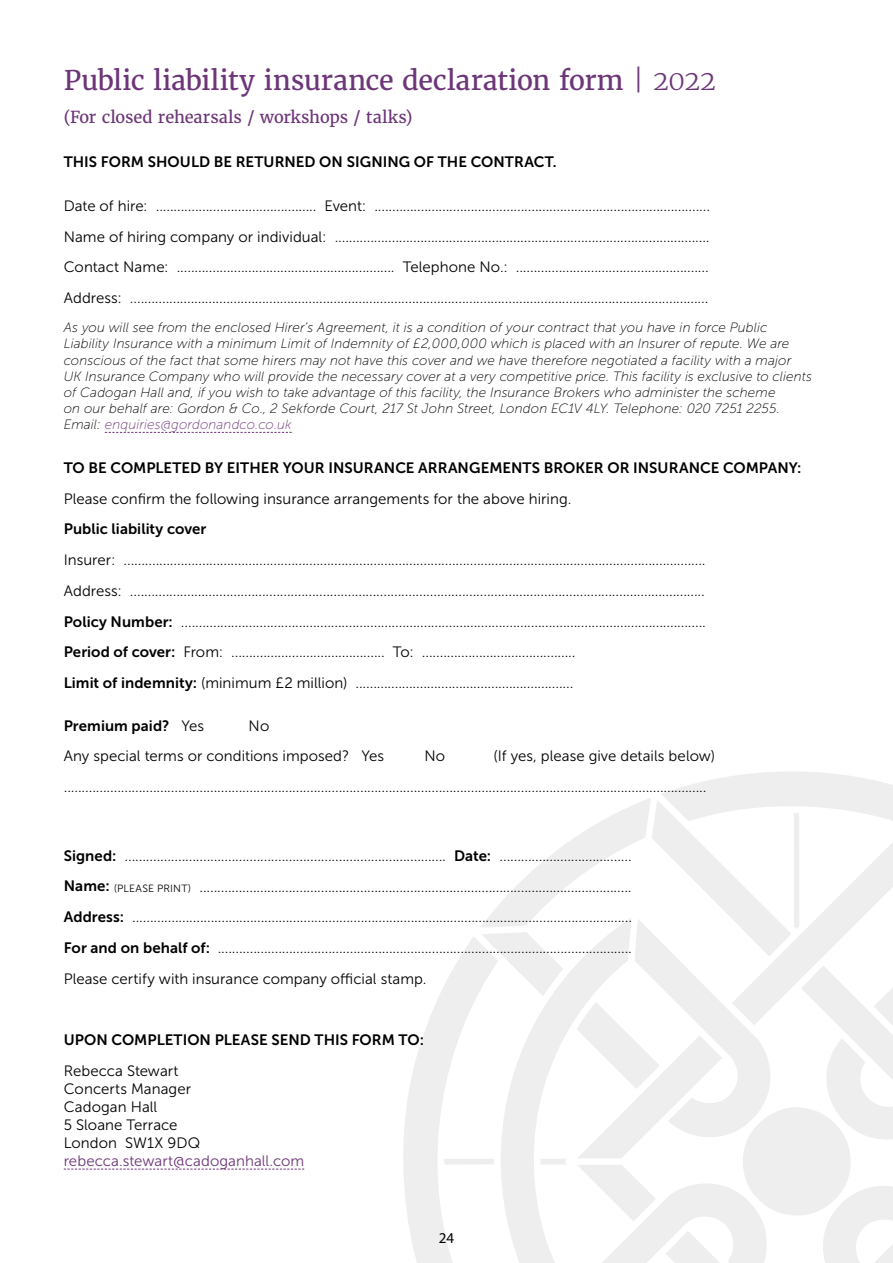
<style>
.page{position:relative;width:893px;height:1263px;background:#fff}
.page>*{position:absolute;margin:0;border:0;box-sizing:border-box;transform-origin:0 0}
.t1{font:27px "Merriweather";letter-spacing:-.01em;color:#6d3678}
.t2{font:16.5px "Merriweather";letter-spacing:-.01em;color:#6d3678}
.t3{font:15px/30.8px "Museo Sans 300";letter-spacing:.005em;color:#000}
.t4{font:15px "Museo Sans 700";color:#000}
.t5{font:15px "Museo Sans 300";letter-spacing:.005em;color:#6d3678}
.t6{font:15px "Myriad Pro";color:#000}
.t7{font:italic 13.5px/16.2px "Museo Sans 100";letter-spacing:.005em;color:#000}
.s1{font-weight:300}
.s2{color:#6d3678}
.s3{font-family:"Museo Sans 700"}
.s4{font-family:"Museo Sans 300"}
.s5{font-size:10.5px}
</style>
<div class="page">
<svg style="left:403px;top:772px;width:490px;height:491px"></svg>
<svg style="left:105px;top:432px;width:187px;height:1px"></svg>
<svg style="left:64px;top:1169px;width:240px;height:1px"></svg>
<h1 class="t1" style="left:64px;top:64px;width:653px">Public liability insurance declaration form <span class="s1">| 2022</span></h1>
<p class="t2" style="left:64px;top:107px;width:350px">(For closed rehearsals / workshops / talks)</p>
<p class="t4" style="left:64px;top:154px;width:495px">THIS FORM SHOULD BE RETURNED ON SIGNING OF THE CONTRACT.</p>
<p class="t3" style="left:64px;top:190px;width:648px;text-align:justify">Date of hire: ............................................. Event: ..............................................................................................<br>Name of hiring company or individual: .........................................................................................................<br>Contact Name: ............................................................. Telephone No.: ......................................................<br>Address: ..................................................................................................................................................................</p>
<p class="t7" style="left:64px;top:320px;width:750px">As you will see from the enclosed Hirer’s Agreement, it is a condition of your contract that you have in force Public Liability Insurance with a minimum Limit of Indemnity of £2,000,000 which is placed with an Insurer of repute. We are conscious of the fact that some hirers may not have this cover and we have therefore negotiated a facility with a major UK Insurance Company who will provide the necessary cover at a very competitive price. This facility is exclusive to clients of Cadogan Hall and, if you wish to take advantage of this facility, the Insurance Brokers who administer the scheme<br>on our behalf are: Gordon &amp; Co., 2 Sekforde Court, 217 St John Street, London EC1V 4LY. Telephone: 020 7251 2255.<br>Email: <span class="s2">enquiries@gordonandco.co.uk</span></p>
<p class="t4" style="left:64px;top:459px;width:739px">TO BE COMPLETED BY EITHER YOUR INSURANCE ARRANGEMENTS BROKER OR INSURANCE COMPANY:</p>
<p class="t3" style="left:64px;top:483px;width:509px">Please confirm the following insurance arrangements for the above hiring.</p>
<p class="t4" style="left:64px;top:521px;width:144px">Public liability cover</p>
<p class="t3" style="left:64px;top:545px;width:644px">Insurer: ...................................................................................................................................................................<br>Address: .................................................................................................................................................................<br><span class="s3">Policy Number:</span> ...................................................................................................................................................<br><span class="s3">Period of cover:</span> From: ........................................... To: ...........................................<br><span class="s3">Limit of indemnity:</span> (minimum £2 million) .............................................................</p>
<p class="t4" style="left:64px;top:717px;width:142px">Premium paid? <span class="s4">Yes</span></p>
<p class="t3" style="left:64px;top:711px;width:322px;line-height:30px;text-indent:185px">No<br>Any special terms or conditions imposed? Yes</p>
<p class="t3" style="left:64px;top:740px;width:653px;text-indent:430px">(If yes, please give details below) ....................................................................................................................................................................................</p>
<p class="t3" style="left:424px;top:740px;width:22px">No</p>
<p class="t3" style="left:64px;top:840px;width:570px;text-align:justify"><span class="s3">Signed:</span> .......................................................................................... <span class="s3">Date:</span> .....................................<br><span class="s3">Name:</span> <span class="s5">(PLEASE PRINT)</span> .........................................................................................................................<br><span class="s3">Address:</span> ............................................................................................................................................<br><span class="s3">For and on behalf of:</span> ....................................................................................................................<br>Please certify with insurance company official stamp.</p>
<p class="t4" style="left:64px;top:1032px;width:362px">UPON COMPLETION PLEASE SEND THIS FORM TO:</p>
<p class="t3" style="left:64px;top:1062px;width:138px;line-height:18px">Rebecca Stewart<br>Concerts Manager<br>Cadogan Hall<br>5 Sloane Terrace<br>London SW1X 9DQ</p>
<p class="t5" style="left:64px;top:1153px;width:242px">rebecca.stewart@cadoganhall.com</p>
<p class="t6" style="left:439px;top:1229px;width:17px">24</p>
</div>
